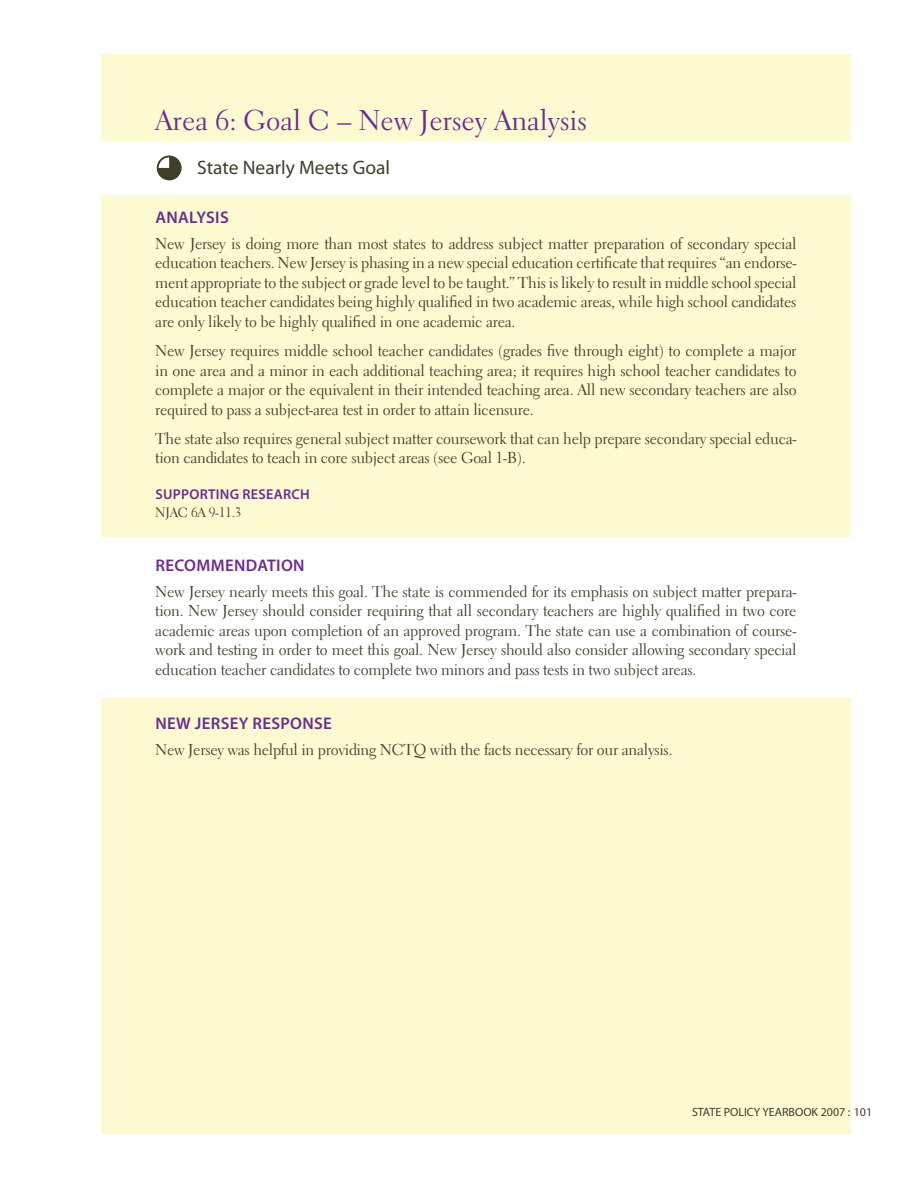
<style>
.page{position:relative;width:918px;height:1188px;background:#fff}
.page>*{position:absolute;margin:0;border:0;box-sizing:border-box;transform-origin:0 0}
.t1{font:28.5px "Electra LH";color:#6a2c91}
.t2{font:19.5px "Myriad Pro";color:#3f3e29}
.t3{font:600 16.8px "Myriad Pro";letter-spacing:.02em;color:#6a2c91}
.t4{font:15.75px/19.5px "Electra LH";letter-spacing:-.015em;color:#3f3e29;text-align:justify}
.t5{font:600 14.25px "Myriad Pro";letter-spacing:.02em;color:#6a2c91}
.t6{font:13.5px "Electra LH";letter-spacing:-.015em;color:#3f3e29}
.t7{font:12px "Myriad";color:#3f3e29}
</style>
<div class="page">
<div style="left:101px;top:54px;width:749px;height:1080px;background:#fdf9d1"></div>
<div style="left:6px;top:141px;width:904px;height:53px;background:#fff"></div>
<div style="left:82px;top:537px;width:798px;height:161px;background:#fff"></div>
<div style="left:158px;top:157px;width:22px;height:22px;background:#3f3e29;border-radius:50%"></div>
<div style="left:157px;top:156px;width:25px;height:24px;border:3px solid #3f3e29;border-radius:50%"></div>
<svg style="left:159px;top:157px;width:10px;height:11px"></svg>
<h1 class="t1" style="left:155px;top:103px;width:433px">Area 6: Goal C – New Jersey Analysis</h1>
<p class="t2" style="left:197px;top:156px;width:194px">State Nearly Meets Goal</p>
<p class="t3" style="left:155px;top:206px;width:73px">ANALYSIS</p>
<p class="t4" style="left:155px;top:234px;width:643px">New Jersey is doing more than most states to address subject matter preparation of secondary special education teachers. New Jersey is phasing in a new special education certificate that requires “an endorse&shy;ment appropriate to the subject or grade level to be taught.” This is likely to result in middle school special education teacher candidates being highly qualified in two academic areas, while high school candidates are only likely to be highly qualified in one academic area.</p>
<p class="t4" style="left:155px;top:341px;width:643px">New Jersey requires middle school teacher candidates (grades five through eight) to complete a major in one area and a minor in each additional teaching area; it requires high school teacher candidates to complete a major or the equivalent in their intended teaching area. All new secondary teachers are also required to pass a subject-area test in order to attain licensure.</p>
<p class="t4" style="left:155px;top:429px;width:643px">The state also requires general subject matter coursework that can help prepare secondary special educa&shy;tion candidates to teach in core subject areas (see Goal 1-B).</p>
<p class="t5" style="left:155px;top:485px;width:156px">SUPPORTING RESEARCH</p>
<p class="t6" style="left:155px;top:504px;width:88px">NJAC 6A 9-11.3</p>
<p class="t3" style="left:155px;top:554px;width:148px">RECOMMENDATION</p>
<p class="t4" style="left:155px;top:582px;width:643px">New Jersey nearly meets this goal. The state is commended for its emphasis on subject matter prepara&shy;tion. New Jersey should consider requiring that all secondary teachers are highly qualified in two core academic areas upon completion of an approved program. The state can use a combination of course&shy;work and testing in order to meet this goal. New Jersey should also consider allowing secondary special education teacher candidates to complete two minors and pass tests in two subject areas.</p>
<p class="t3" style="left:155px;top:713px;width:178px">NEW JERSEY RESPONSE</p>
<p class="t4" style="left:155px;top:740px;width:519px">New Jersey was helpful in providing NCTQ with the facts necessary for our analysis.</p>
<p class="t7" style="left:692px;top:1106px;width:178px">STATE POLICY YEARBOOK 2007 : 1 01</p>
</div>
